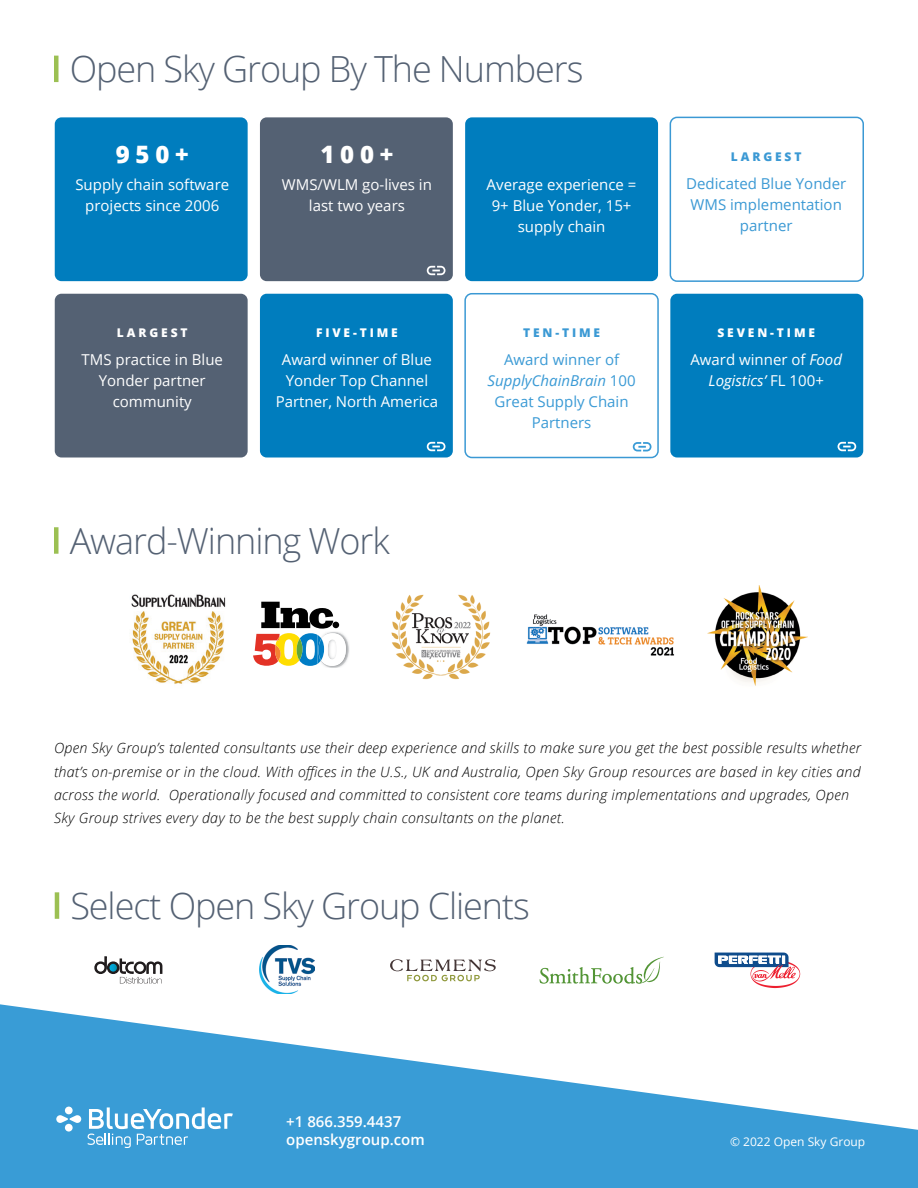
<style>
.page{position:relative;width:918px;height:1188px;background:#fff}
.page>*{position:absolute;margin:0;border:0;box-sizing:border-box;transform-origin:0 0}
.t1{font:300 36px "Open Sans";letter-spacing:-.03em;color:#546173}
.t2{font:800 24px "Open Sans";letter-spacing:.24em;color:#fff}
.t3{font:15px/21px "Open Sans";color:#fff;text-align:center}
.t4{font:15px/21px "Open Sans";color:#3a9ad5;text-align:center}
.t5{font:15px/21px "Open Sans";color:#3b99d4;text-align:center}
.t6{font:600 15px/18px "Open Sans";color:#fff}
.t7{font:italic 300 14.25px/23.2px "Open Sans";letter-spacing:.02em;color:#000}
.t8{font:800 12px "Open Sans";letter-spacing:.24em;color:#fff}
.t9{font:12px "Open Sans";color:#fff}
.t10{font:800 12px "Open Sans";letter-spacing:.24em;color:#3b99d4}
.s1{font-style:italic}
</style>
<div class="page">
<svg style="left:0;top:1004px;width:918px;height:184px;fill:#399cd6"></svg>
<div style="left:55px;top:117px;width:193px;height:164px;background:#007dbe;border-radius:7px"></div>
<div style="left:260px;top:117px;width:193px;height:164px;background:#546173;border-radius:7px"></div>
<div style="left:465px;top:117px;width:193px;height:164px;background:#007dbe;border-radius:7px"></div>
<div style="left:670px;top:117px;width:194px;height:165px;border:2px solid #3b99d4;border-radius:7px"></div>
<div style="left:55px;top:294px;width:193px;height:164px;background:#546173;border-radius:7px"></div>
<div style="left:260px;top:294px;width:193px;height:164px;background:#007dbe;border-radius:7px"></div>
<div style="left:464px;top:293px;width:195px;height:165px;border:2px solid #3b99d4;border-radius:7px"></div>
<div style="left:670px;top:294px;width:193px;height:164px;background:#007dbe;border-radius:7px"></div>
<svg style="left:633px;top:442px;width:19px;height:9px"></svg>
<svg style="left:838px;top:442px;width:18px;height:9px"></svg>
<svg style="left:427px;top:442px;width:19px;height:9px"></svg>
<svg style="left:427px;top:266px;width:19px;height:9px"></svg>
<hr style="left:54px;top:56px;width:4px;height:26px;background:#9cc053">
<hr style="left:54px;top:527px;width:4px;height:27px;background:#9cc053">
<svg style="left:56px;top:1107px;width:177px;height:41px"></svg>
<hr style="left:55px;top:892px;width:4px;height:27px;background:#9cc053">
<svg style="left:715px;top:953px;width:85px;height:35px"></svg>
<svg style="left:540px;top:957px;width:124px;height:27px"></svg>
<img style="left:260px;top:945px;width:55px;height:49px">
<svg style="left:390px;top:959px;width:106px;height:22px"></svg>
<svg style="left:94px;top:956px;width:68px;height:28px"></svg>
<img style="left:708px;top:585px;width:100px;height:101px">
<img style="left:526px;top:614px;width:149px;height:42px">
<img style="left:391px;top:594px;width:100px;height:86px">
<img style="left:130px;top:594px;width:96px;height:90px">
<img style="left:346px;top:638px;width:3px;height:23px">
<svg style="left:253px;top:602px;width:93px;height:66px"></svg>
<h1 class="t1" style="left:70px;top:44px;width:515px">Open Sky Group By The Numbers</h1>
<h2 class="t2" style="left:116px;top:136px;width:75px">950+</h2>
<p class="t3" style="left:75px;top:174px;width:155px">Supply chain software projects since 2006</p>
<p class="t8" style="left:117px;top:323px;width:72px">LARGEST</p>
<p class="t3" style="left:82px;top:348px;width:143px">TMS practice in Blue<br>Yonder partner community</p>
<h2 class="t2" style="left:320px;top:136px;width:75px">100+</h2>
<p class="t3" style="left:282px;top:174px;width:151px">WMS/WLM go-lives in last two years</p>
<p class="t8" style="left:316px;top:323px;width:83px">FIVE-TIME</p>
<p class="t3" style="left:276px;top:348px;width:164px">Award winner of Blue<br>Yonder Top Channel<br>Partner, North America</p>
<h1 class="t1" style="left:70px;top:516px;width:322px">Award-Winning Work</h1>
<p class="t3" style="left:487px;top:174px;width:151px">Average experience =<br>9+ Blue Yonder, 15+ supply chain</p>
<p class="t10" style="left:523px;top:323px;width:79px">TEN-TIME</p>
<p class="t4" style="left:488px;top:348px;width:150px">Award winner of<br><span class="s1">SupplyChainBrain</span> 100<br>Great Supply Chain<br>Partners</p>
<p class="t10" style="left:731px;top:148px;width:72px">LARGEST</p>
<p class="t5" style="left:686px;top:173px;width:162px">Dedicated Blue Yonder<br>WMS implementation partner</p>
<p class="t8" style="left:717px;top:323px;width:99px">SEVEN-TIME</p>
<p class="t3" style="left:690px;top:348px;width:153px">Award winner of <span class="s1">Food<br>Logistics’</span> FL 100+</p>
<p class="t7" style="left:54px;top:736px;width:809px">Open Sky Group’s talented consultants use their deep experience and skills to make sure you get the best possible results whether that’s on-premise or in the cloud. With offices in the U.S., UK and Australia, Open Sky Group resources are based in key cities and across the world. Operationally focused and committed to consistent core teams during implementations and upgrades, Open Sky Group strives every day to be the best supply chain consultants on the planet.</p>
<h1 class="t1" style="left:70px;top:881px;width:461px">Select Open Sky Group Clients</h1>
<p class="t6" style="left:286px;top:1112px;width:140px">+1 866.359.4437 openskygroup.com</p>
<p class="t9" style="left:730px;top:1133px;width:137px">© 2022 Open Sky Group</p>
</div>
